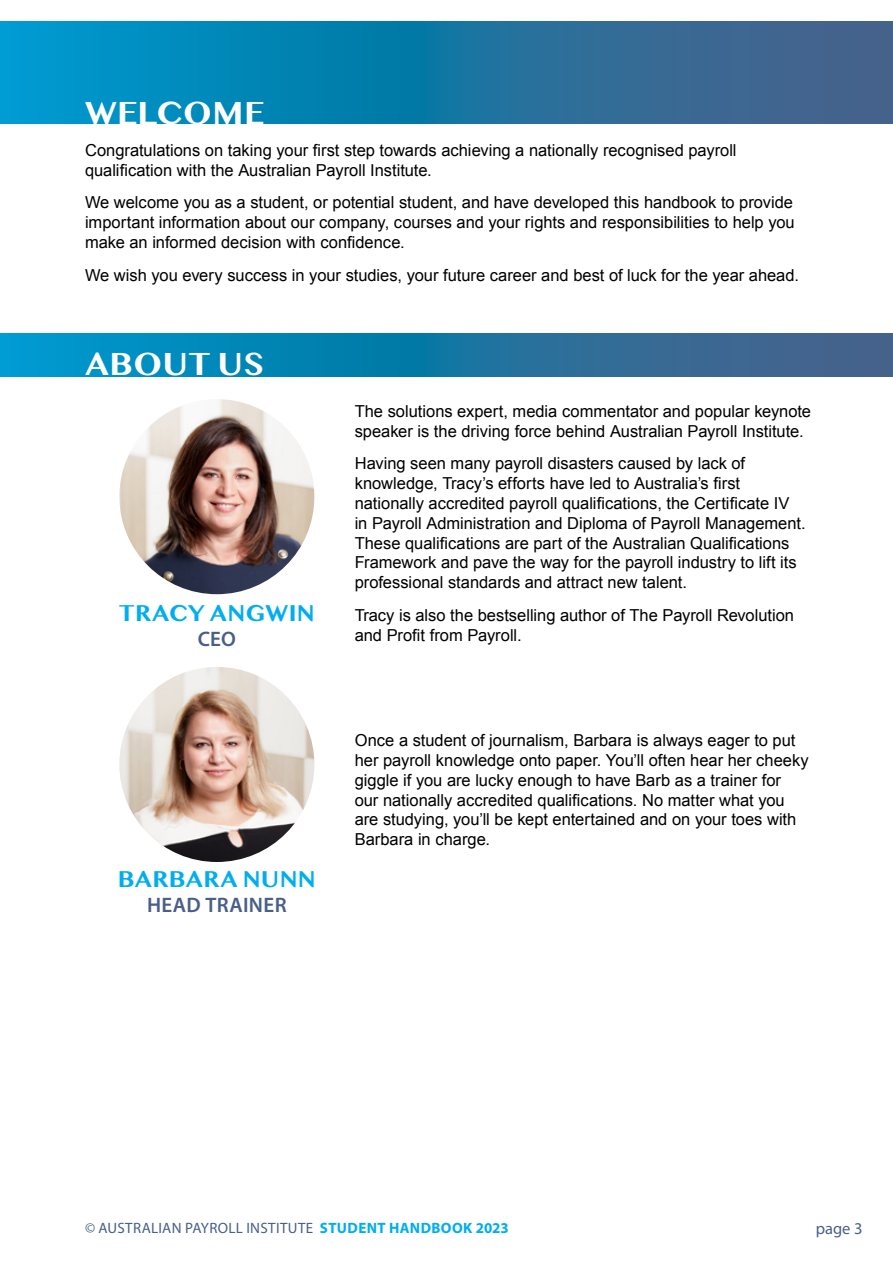
<style>
.page{position:relative;width:893px;height:1263px;background:#fff}
.page>*{position:absolute;margin:0;border:0;box-sizing:border-box;transform-origin:0 0}
.t1{font:700 29.25px "Bangla MN";letter-spacing:.01em;color:#fff}
.t2{font:700 21px "Bangla MN";letter-spacing:.015em;color:#00aeef}
.t3{font:600 21px "Myriad Pro";letter-spacing:.015em;color:#485f89}
.t4{font:16.5px/19.8px "Arial";color:#000}
.t5{font:16.5px "Myriad Pro";color:#485f89}
.t6{font:15px "Myriad Pro";letter-spacing:.025em;color:#485f89}
.s1{font-weight:700;color:#00aeef}
</style>
<div class="page">
<svg style="left:0;top:21px;width:893px;height:103px;background:#1a79a7"></svg>
<svg style="left:0;top:333px;width:893px;height:43px;background:#1a79a7"></svg>
<img style="left:119px;top:399px;width:195px;height:195px;border-radius:98px">
<img style="left:119px;top:667px;width:195px;height:195px;border-radius:98px">
<h1 class="t1" style="left:85px;top:97px;width:180px">WELCOME</h1>
<p class="t4" style="left:85px;top:140px;width:653px">Congratulations on taking your first step towards achieving a nationally recognised payroll qualification with the Australian Payroll Institute.</p>
<p class="t4" style="left:85px;top:193px;width:711px;text-align:justify">We welcome you as a student, or potential student, and have developed this handbook to provide important information about our company, courses and your rights and responsibilities to help you make an informed decision with confidence.</p>
<p class="t4" style="left:85px;top:265px;width:715px">We wish you every success in your studies, your future career and best of luck for the year ahead.</p>
<h1 class="t1" style="left:85px;top:348px;width:181px">ABOUT US</h1>
<p class="t2" style="left:119px;top:602px;width:198px">TRACY ANGWIN</p>
<p class="t3" style="left:198px;top:626px;width:40px">CEO</p>
<p class="t2" style="left:118px;top:868px;width:200px">BARBARA NUNN</p>
<p class="t3" style="left:147px;top:892px;width:141px">HEAD TRAINER</p>
<p class="t4" style="left:355px;top:401px;width:458px">The solutions expert, media commentator and popular keynote speaker is the driving force behind Australian Payroll Institute.</p>
<p class="t4" style="left:355px;top:454px;width:452px">Having seen many payroll disasters caused by lack of knowledge, Tracy’s efforts have led to Australia’s first nationally accredited payroll qualifications, the Certificate IV in Payroll Administration and Diploma of Payroll Management.<br>These qualifications are part of the Australian Qualifications Framework and pave the way for the payroll industry to lift its professional standards and attract new talent.</p>
<p class="t4" style="left:355px;top:605px;width:441px">Tracy is also the bestselling author of The Payroll Revolution and Profit from Payroll.</p>
<p class="t4" style="left:355px;top:731px;width:456px">Once a student of journalism, Barbara is always eager to put her payroll knowledge onto paper. You’ll often hear her cheeky giggle if you are lucky enough to have Barb as a trainer for our nationally accredited qualifications. No matter what you are studying, you’ll be kept entertained and on your toes with Barbara in charge.</p>
<p class="t6" style="left:85px;top:1219px;width:425px">© AUSTRALIAN PAYROLL INSTITUTE <span class="s1">STUDENT HANDBOOK 2023</span></p>
<p class="t5" style="left:816px;top:1218px;width:48px">page 3</p>
</div>
